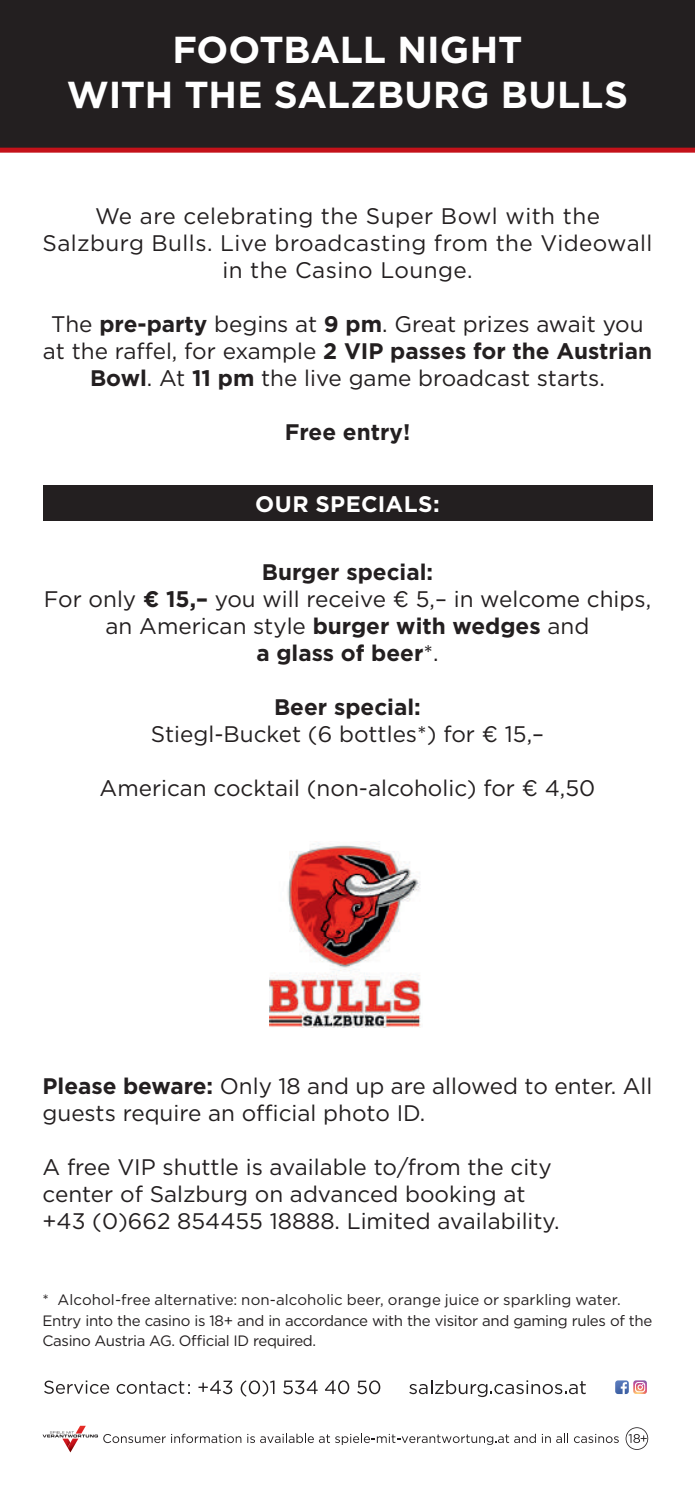
<style>
.page{position:relative;width:695px;height:1489px;background:#fff}
.page>*{position:absolute;margin:0;border:0;box-sizing:border-box;transform-origin:0 0}
.t1{font:700 37.5px/45px "Gotham";color:#fff;text-align:center}
.t2{font:22.5px/27px "Gotham";color:#231f20;text-align:center}
.t3{font:22.5px/27px "Gotham";letter-spacing:.02em;color:#231f20;text-align:center}
.t4{font:700 22.5px "Gotham";color:#231f20}
.t5{font:700 22.5px "Gotham";letter-spacing:.015em;color:#fff}
.t6{font:15px/20px "Gotham";letter-spacing:-.025em;color:#231f20}
.t7{font:15px "Gotham";letter-spacing:.005em;color:#231f20}
.s1{font-weight:700}
</style>
<div class="page">
<div style="left:0;top:0;width:694px;height:149px;background:#231f20"></div>
<div style="left:0;top:148px;width:694px;height:5px;background:#c4121a"></div>
<div style="left:43px;top:485px;width:609px;height:36px;background:#231f20"></div>
<svg style="left:283px;top:1380px;width:34px;height:14px"></svg>
<svg style="left:198px;top:1380px;width:34px;height:13px"></svg>
<svg style="left:240px;top:1380px;width:34px;height:16px"></svg>
<svg style="left:325px;top:1380px;width:24px;height:13px"></svg>
<svg style="left:357px;top:1380px;width:23px;height:13px"></svg>
<svg style="left:615px;top:1380px;width:31px;height:13px"></svg>
<svg style="left:409px;top:1380px;width:176px;height:16px"></svg>
<svg style="left:44px;top:1380px;width:65px;height:13px"></svg>
<svg style="left:117px;top:1381px;width:73px;height:12px"></svg>
<img style="left:67px;top:1425px;width:19px;height:27px">
<svg style="left:43px;top:1431px;width:198px;height:16px"></svg>
<svg style="left:247px;top:1433px;width:288px;height:11px"></svg>
<svg style="left:541px;top:1433px;width:9px;height:9px"></svg>
<svg style="left:556px;top:1433px;width:12px;height:9px"></svg>
<svg style="left:574px;top:1433px;width:44px;height:9px"></svg>
<svg style="left:625px;top:1427px;width:23px;height:22px"></svg>
<img style="left:269px;top:842px;width:152px;height:185px">
<h1 class="t1" style="left:67px;top:27px;width:562px">FOOTBALL NIGHT<br>WITH THE SALZBURG BULLS</h1>
<p class="t3" style="left:43px;top:202px;width:611px">We are celebrating the Super Bowl with the<br>Salzburg Bulls. Live broadcasting from the Videowall in the Casino Lounge.</p>
<p class="t2" style="left:43px;top:310px;width:610px">The <span class="s1">pre-party</span> begins at <span class="s1">9 pm</span>. Great prizes await you at the raffel, for example <span class="s1">2 VIP passes for the Austrian<br>Bowl</span>. At <span class="s1">11 pm</span> the live game broadcast starts.</p>
<p class="t4" style="left:285px;top:417px;width:127px">Free entry!</p>
<p class="t5" style="left:255px;top:489px;width:186px">OUR SPECIALS:</p>
<p class="t2" style="left:44px;top:558px;width:608px"><span class="s1">Burger special:<br></span>For only <span class="s1">€ 15,–</span> you will receive € 5,– in welcome chips, an American style <span class="s1">burger with wedges</span> and<br><span class="s1">a glass of beer</span>*.</p>
<p class="t4" style="left:274px;top:692px;width:148px">Beer special:</p>
<p class="t2" style="left:151px;top:720px;width:394px">Stiegl-Bucket (6 bottles*) for € 15,–</p>
<p class="t2" style="left:99px;top:774px;width:497px">American cocktail (non-alcoholic) for € 4,50</p>
<p class="t2" style="left:42px;top:1071px;width:611px;text-align:left"><span class="s1">Please beware:</span> Only 18 and up are allowed to enter. All guests require an official photo ID.</p>
<p class="t2" style="left:42px;top:1152px;width:518px;text-align:left">A free VIP shuttle is available to/from the city center of Salzburg on advanced booking at +43 (0)662 854455 18888. Limited availability.</p>
<p class="t7" style="left:43px;top:1289px;width:579px">* Alcohol-free alternative: non-alcoholic beer, orange juice or sparkling water.</p>
<p class="t6" style="left:43px;top:1310px;width:611px">Entry into the casino is 18+ and in accordance with the visitor and gaming rules of the<br>Casino Austria AG. Official ID required.</p>
</div>
